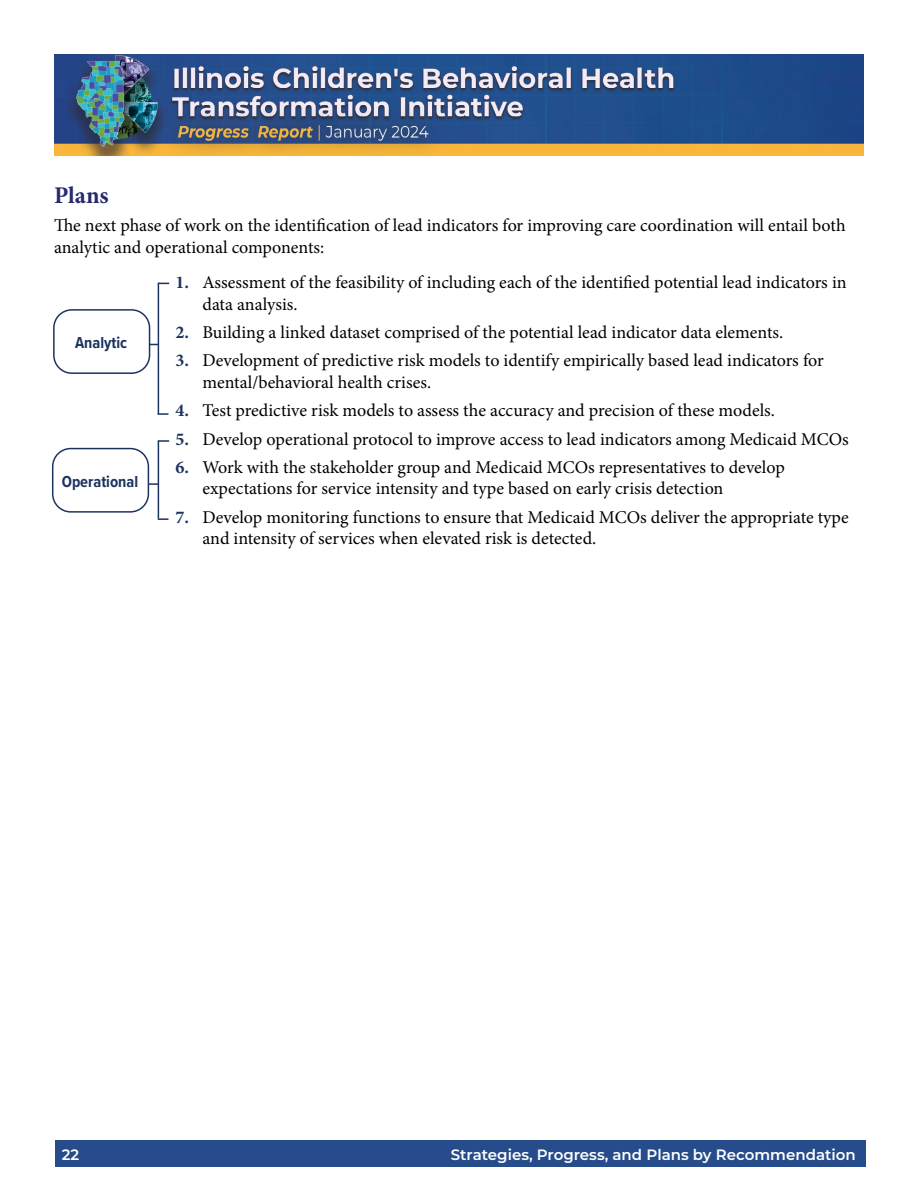
<style>
.page{position:relative;width:918px;height:1188px;background:#fff}
.page>*{position:absolute;margin:0;border:0;box-sizing:border-box;transform-origin:0 0}
.Header_3{font:700 24px "Minion Pro";color:#26296e}
.Norm_12_14{font:18px/21.6px "Minion Pro";color:#000}
.Table_Text{font:700 16.5px "Proxima Nova Cond";color:#1c3360}
.t1{font:600 15px "Montserrat";color:#fff}
.s1{font-weight:700;color:#1c3360}
</style>
<div class="page">
<div style="left:55px;top:1140px;width:810px;height:27px;background:#264c8b"></div>
<img style="left:54px;top:54px;width:810px;height:102px">
<div style="left:53px;top:309px;width:97px;height:65px;border:2px solid #1c3360;border-radius:18px"></div>
<div style="left:52px;top:448px;width:97px;height:65px;border:2px solid #1c3360;border-radius:18px"></div>
<hr style="left:158px;top:283px;width:1px;height:131px;background:#1c3360">
<svg style="left:158px;top:413px;width:10px;height:2px"></svg>
<svg style="left:149px;top:483px;width:9px;height:2px"></svg>
<hr style="left:158px;top:440px;width:1px;height:79px;background:#1c3360">
<svg style="left:158px;top:440px;width:11px;height:2px"></svg>
<svg style="left:158px;top:518px;width:10px;height:2px"></svg>
<h3 class="Header_3" style="left:54px;top:178px;width:56px">Plans</h3>
<p class="Norm_12_14" style="left:54px;top:215px;width:793px">The next phase of work on the identification of lead indicators for improving care coordination will entail both analytic and operational components:</p>
<p class="Norm_12_14" style="left:202px;top:271px;width:646px;text-indent:-27px"><span class="s1">1.</span> Assessment of the feasibility of including each of the identified potential lead indicators in data analysis.</p>
<p class="Norm_12_14" style="left:176px;top:321px;width:609px"><span class="s1">2.</span> Building a linked dataset comprised of the potential lead indicator data elements.</p>
<p class="Norm_12_14" style="left:202px;top:350px;width:623px;text-indent:-27px"><span class="s1">3.</span> Development of predictive risk models to identify empirically based lead indicators for mental/behavioral health crises.</p>
<p class="Norm_12_14" style="left:176px;top:400px;width:601px"><span class="s1">4.</span> Test predictive risk models to assess the accuracy and precision of these models.</p>
<p class="Norm_12_14" style="left:176px;top:428px;width:675px"><span class="s1">5.</span> Develop operational protocol to improve access to lead indicators among Medicaid MCOs</p>
<p class="Norm_12_14" style="left:202px;top:456px;width:584px;text-indent:-27px"><span class="s1">6.</span> Work with the stakeholder group and Medicaid MCOs representatives to develop expectations for service intensity and type based on early crisis detection</p>
<p class="Norm_12_14" style="left:202px;top:506px;width:648px;text-indent:-27px"><span class="s1">7.</span> Develop monitoring functions to ensure that Medicaid MCOs deliver the appropriate type and intensity of services when elevated risk is detected.</p>
<p class="Table_Text" style="left:75px;top:330px;width:54px">Analytic</p>
<p class="Table_Text" style="left:62px;top:469px;width:78px">Operational</p>
<p class="t1" style="left:62px;top:1144px;width:19px">22</p>
<p class="t1" style="left:451px;top:1144px;width:406px">Strategies, Progress, and Plans by Recommendation</p>
</div>
